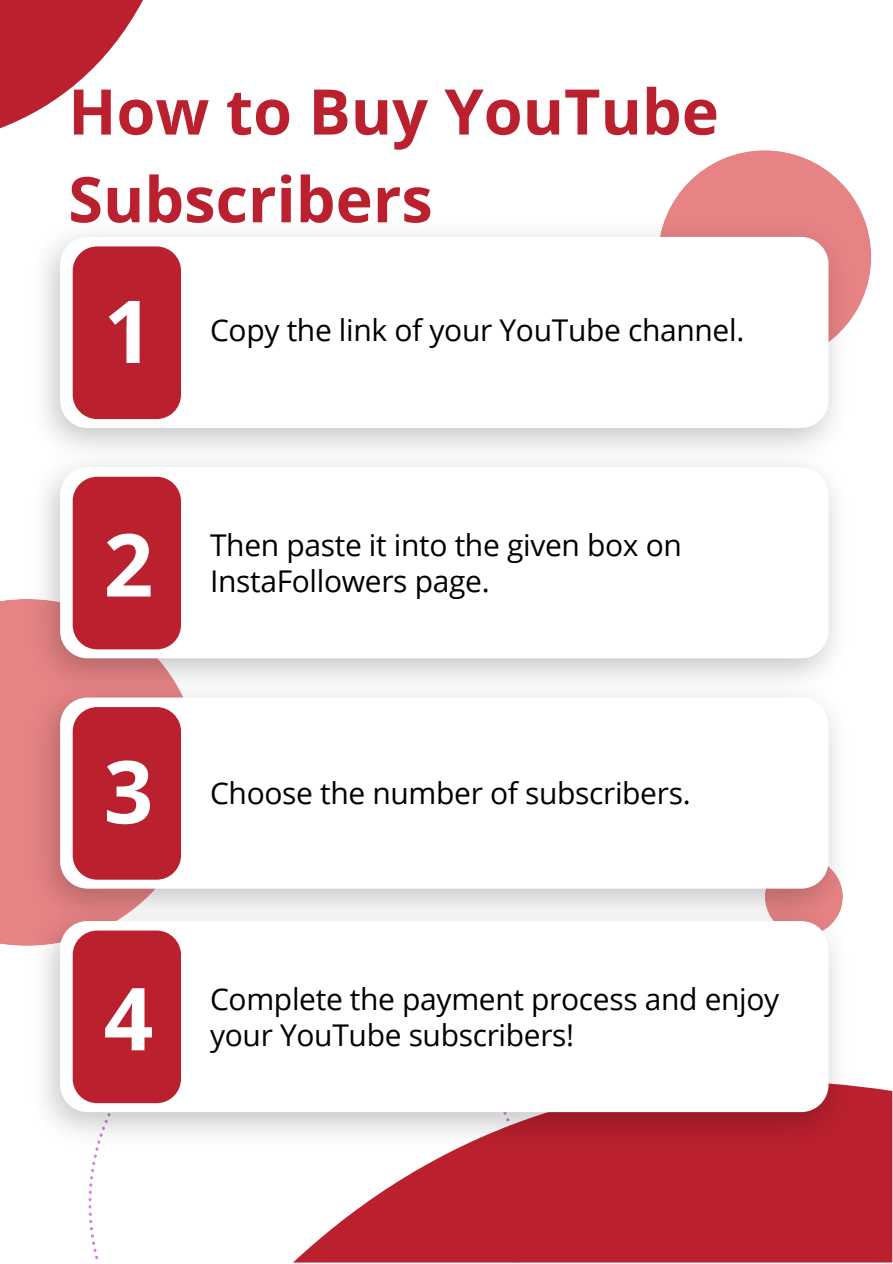
<style>
.page{position:relative;width:893px;height:1264px;background:#fff}
.page>*{position:absolute;margin:0;border:0;box-sizing:border-box;transform-origin:0 0}
.t1{font:700 86.85px "Open Sans";color:#fff}
.t2{font:700 63px/87.8px "Open Sans";color:#ba202e}
.t3{font:30px/36px "Open Sans";letter-spacing:-.01em;color:#000}
</style>
<div class="page">
<div style="left:658px;top:150px;width:213px;height:213px;background:#e68385;border-radius:50%"></div>
<div style="left:0;top:599px;width:25px;height:346px;background:#e68385"></div>
<svg style="left:293px;top:1086px;width:599px;height:176px;background:#c13946"></svg>
<svg style="left:0;top:0;width:143px;height:128px"></svg>
<img style="left:25px;top:217px;width:829px;height:935px">
<div style="left:60px;top:237px;width:768px;height:191px;background:#fff;border-radius:27px"></div>
<div style="left:73px;top:246px;width:108px;height:173px;background:#ba202e;border-radius:24px"></div>
<div style="left:60px;top:467px;width:768px;height:191px;background:#fff;border-radius:27px"></div>
<div style="left:73px;top:477px;width:108px;height:172px;background:#ba202e;border-radius:24px"></div>
<div style="left:60px;top:697px;width:768px;height:191px;background:#fff;border-radius:27px"></div>
<div style="left:73px;top:707px;width:108px;height:172px;background:#ba202e;border-radius:24px"></div>
<div style="left:60px;top:921px;width:768px;height:191px;background:#fff;border-radius:27px"></div>
<div style="left:73px;top:930px;width:108px;height:173px;background:#ba202e;border-radius:24px"></div>
<h2 class="t2" style="left:68px;top:66px;width:652px">How to Buy YouTube<br>Subscribers</h2>
<h1 class="t1" style="left:104px;top:270px;width:51px">1</h1>
<p class="t3" style="left:210px;top:311px;width:535px">Copy the link of your YouTube channel.</p>
<h1 class="t1" style="left:104px;top:503px;width:51px">2</h1>
<p class="t3" style="left:210px;top:526px;width:473px">Then paste it into the given box on<br>InstaFollowers page.</p>
<h1 class="t1" style="left:104px;top:730px;width:51px">3</h1>
<p class="t3" style="left:210px;top:774px;width:482px">Choose the number of subscribers.</p>
<h1 class="t1" style="left:104px;top:957px;width:51px">4</h1>
<p class="t3" style="left:210px;top:980px;width:571px">Complete the payment process and enjoy your YouTube subscribers!</p>
</div>
